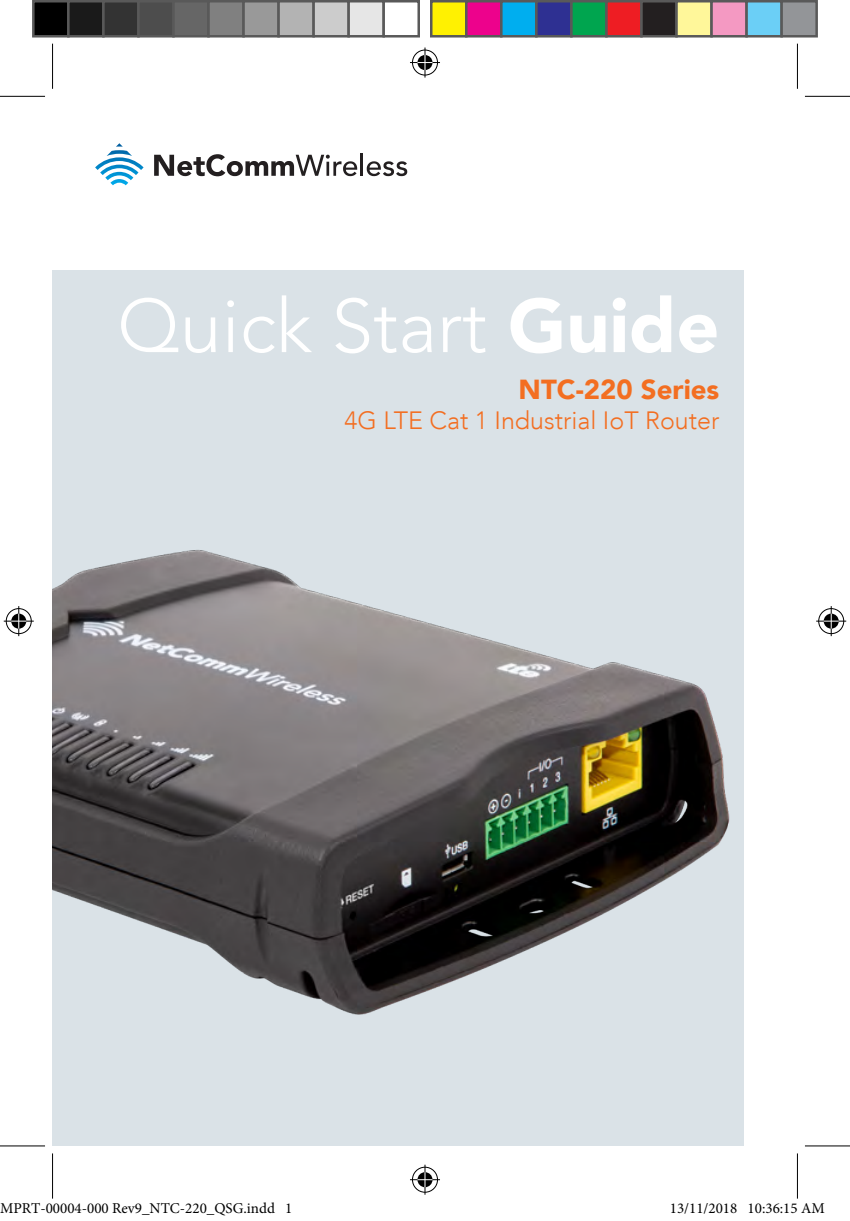
<style>
.page{position:relative;width:850px;height:1221px;background:#fff}
.page>*{position:absolute;margin:0;border:0;box-sizing:border-box;transform-origin:0 0}
.Heading_Level_3{font:300 75px "Avenir LT";color:#fff}
.Heading_Level_3-2{font:900 27.5px "Avenir LT";color:#f36e21}
.Heading_Level_3-3{font:300 25px "Avenir LT";color:#f36e21}
.t1{font:15px "Minion Pro";color:#000}
.s1{font-weight:900}
</style>
<div class="page">
<div style="left:52px;top:270px;width:691px;height:875px;background:#dae2e7"></div>
<img style="left:52px;top:534px;width:692px;height:496px">
<svg style="left:95px;top:143px;width:48px;height:42px"></svg>
<svg style="left:154px;top:154px;width:203px;height:22px"></svg>
<hr style="left:360px;top:153px;width:3px;height:23px;background:#231f20">
<svg style="left:366px;top:161px;width:41px;height:15px"></svg>
<hr style="left:0;top:96px;width:45px;height:1px;background:#000">
<hr style="left:804px;top:96px;width:45px;height:1px;background:#000">
<hr style="left:804px;top:1145px;width:45px;height:1px;background:#000">
<hr style="left:52px;top:44px;width:1px;height:45px;background:#000">
<hr style="left:52px;top:1153px;width:1px;height:45px;background:#000">
<hr style="left:796px;top:44px;width:1px;height:45px;background:#000">
<div style="left:410px;top:48px;width:29px;height:29px;border:3px solid #fff;border-radius:50%"></div>
<hr style="left:410px;top:61px;width:30px;height:3px;background:#fff">
<hr style="left:423px;top:48px;width:3px;height:30px;background:#fff">
<div style="left:415px;top:53px;width:19px;height:19px;border:3px solid #fff;border-radius:50%"></div>
<div style="left:412px;top:50px;width:25px;height:25px;border:1px solid #000;border-radius:50%"></div>
<hr style="left:410px;top:62px;width:30px;height:1px;background:#000">
<hr style="left:424px;top:48px;width:1px;height:30px;background:#000">
<svg style="left:417px;top:55px;width:15px;height:15px"></svg>
<div style="left:410px;top:1165px;width:29px;height:28px;border:3px solid #fff;border-radius:50%"></div>
<hr style="left:410px;top:1177px;width:30px;height:3px;background:#fff">
<hr style="left:423px;top:1164px;width:3px;height:30px;background:#fff">
<div style="left:415px;top:1170px;width:19px;height:18px;border:3px solid #fff;border-radius:50%"></div>
<div style="left:412px;top:1166px;width:25px;height:26px;border:1px solid #000;border-radius:50%"></div>
<hr style="left:410px;top:1178px;width:30px;height:1px;background:#000">
<hr style="left:424px;top:1164px;width:1px;height:30px;background:#000">
<svg style="left:417px;top:1171px;width:15px;height:15px"></svg>
<div style="left:5px;top:607px;width:28px;height:28px;border:3px solid #fff;border-radius:50%"></div>
<hr style="left:4px;top:619px;width:30px;height:3px;background:#fff">
<hr style="left:17px;top:606px;width:3px;height:30px;background:#fff">
<div style="left:10px;top:612px;width:18px;height:18px;border:3px solid #fff;border-radius:50%"></div>
<div style="left:6px;top:608px;width:26px;height:25px;border:1px solid #000;border-radius:50%"></div>
<hr style="left:4px;top:620px;width:30px;height:1px;background:#000">
<hr style="left:18px;top:606px;width:1px;height:30px;background:#000">
<svg style="left:11px;top:613px;width:15px;height:15px"></svg>
<div style="left:816px;top:607px;width:28px;height:28px;border:3px solid #fff;border-radius:50%"></div>
<hr style="left:815px;top:619px;width:30px;height:3px;background:#fff">
<hr style="left:829px;top:606px;width:3px;height:30px;background:#fff">
<div style="left:821px;top:612px;width:18px;height:18px;border:3px solid #fff;border-radius:50%"></div>
<div style="left:818px;top:608px;width:25px;height:25px;border:1px solid #000;border-radius:50%"></div>
<hr style="left:815px;top:620px;width:30px;height:1px;background:#000">
<hr style="left:830px;top:606px;width:1px;height:30px;background:#000">
<svg style="left:823px;top:613px;width:15px;height:15px"></svg>
<div style="left:33px;top:1px;width:35px;height:35px;background:#000"></div>
<div style="left:32px;top:0;width:38px;height:38px;border:2px solid #595959"></div>
<div style="left:68px;top:1px;width:35px;height:35px;background:#1a1a1a"></div>
<div style="left:67px;top:0;width:38px;height:38px;border:2px solid #595959"></div>
<div style="left:103px;top:1px;width:35px;height:35px;background:#333"></div>
<div style="left:102px;top:0;width:38px;height:38px;border:2px solid #595959"></div>
<div style="left:138px;top:1px;width:35px;height:35px;background:#4d4d4d"></div>
<div style="left:137px;top:0;width:38px;height:38px;border:2px solid #595959"></div>
<div style="left:173px;top:1px;width:35px;height:35px;background:#666"></div>
<div style="left:172px;top:0;width:38px;height:38px;border:2px solid #595959"></div>
<div style="left:208px;top:1px;width:35px;height:35px;background:#808080"></div>
<div style="left:207px;top:0;width:38px;height:38px;border:2px solid #595959"></div>
<div style="left:243px;top:1px;width:35px;height:35px;background:#999"></div>
<div style="left:242px;top:0;width:38px;height:38px;border:2px solid #595959"></div>
<div style="left:278px;top:1px;width:35px;height:35px;background:#b3b3b3"></div>
<div style="left:277px;top:0;width:38px;height:38px;border:2px solid #595959"></div>
<div style="left:313px;top:1px;width:35px;height:35px;background:#ccc"></div>
<div style="left:312px;top:0;width:38px;height:38px;border:2px solid #595959"></div>
<div style="left:348px;top:1px;width:35px;height:35px;background:#e6e6e6"></div>
<div style="left:347px;top:0;width:38px;height:38px;border:2px solid #595959"></div>
<div style="left:382px;top:0;width:38px;height:38px;border:2px solid #595959"></div>
<div style="left:431px;top:1px;width:35px;height:35px;background:#fff101"></div>
<div style="left:430px;top:0;width:37px;height:38px;border:2px solid #595959"></div>
<div style="left:466px;top:1px;width:35px;height:35px;background:#ed028c"></div>
<div style="left:465px;top:0;width:37px;height:38px;border:2px solid #595959"></div>
<div style="left:501px;top:1px;width:35px;height:35px;background:#00aeef"></div>
<div style="left:500px;top:0;width:37px;height:38px;border:2px solid #595959"></div>
<div style="left:536px;top:1px;width:35px;height:35px;background:#2e3092"></div>
<div style="left:535px;top:0;width:37px;height:38px;border:2px solid #595959"></div>
<div style="left:571px;top:1px;width:35px;height:35px;background:#00a54f"></div>
<div style="left:570px;top:0;width:37px;height:38px;border:2px solid #595959"></div>
<div style="left:606px;top:1px;width:35px;height:35px;background:#ee1d23"></div>
<div style="left:605px;top:0;width:37px;height:38px;border:2px solid #595959"></div>
<div style="left:641px;top:1px;width:35px;height:35px;background:#231f20"></div>
<div style="left:640px;top:0;width:37px;height:38px;border:2px solid #595959"></div>
<div style="left:676px;top:1px;width:35px;height:35px;background:#fff79a"></div>
<div style="left:675px;top:0;width:37px;height:38px;border:2px solid #595959"></div>
<div style="left:711px;top:1px;width:35px;height:35px;background:#f499c2"></div>
<div style="left:710px;top:0;width:37px;height:38px;border:2px solid #595959"></div>
<div style="left:746px;top:1px;width:35px;height:35px;background:#6bcff6"></div>
<div style="left:745px;top:0;width:37px;height:38px;border:2px solid #595959"></div>
<div style="left:781px;top:1px;width:35px;height:35px;background:#939598"></div>
<div style="left:780px;top:0;width:37px;height:38px;border:2px solid #595959"></div>
<svg style="left:0;top:1145px;width:45px;height:2px"></svg>
<div style="left:46px;top:1203px;width:7px;height:10px;border:1px solid #fff;border-radius:50%"></div>
<div style="left:47px;top:1203px;width:5px;height:10px;border:1px solid #fff;border-radius:50%"></div>
<div style="left:53px;top:1203px;width:7px;height:10px;border:1px solid #fff;border-radius:50%"></div>
<div style="left:54px;top:1203px;width:5px;height:10px;border:1px solid #fff;border-radius:50%"></div>
<div style="left:60px;top:1203px;width:7px;height:10px;border:1px solid #fff;border-radius:50%"></div>
<div style="left:61px;top:1203px;width:5px;height:10px;border:1px solid #fff;border-radius:50%"></div>
<div style="left:67px;top:1203px;width:7px;height:10px;border:1px solid #fff;border-radius:50%"></div>
<div style="left:69px;top:1203px;width:4px;height:10px;border:1px solid #fff;border-radius:50%"></div>
<div style="left:87px;top:1203px;width:7px;height:10px;border:1px solid #fff;border-radius:50%"></div>
<div style="left:88px;top:1203px;width:5px;height:10px;border:1px solid #fff;border-radius:50%"></div>
<div style="left:94px;top:1203px;width:7px;height:10px;border:1px solid #fff;border-radius:50%"></div>
<div style="left:96px;top:1203px;width:4px;height:10px;border:1px solid #fff;border-radius:50%"></div>
<div style="left:101px;top:1203px;width:8px;height:10px;border:1px solid #fff;border-radius:50%"></div>
<div style="left:103px;top:1203px;width:4px;height:10px;border:1px solid #fff;border-radius:50%"></div>
<div style="left:200px;top:1203px;width:7px;height:10px;border:1px solid #fff;border-radius:50%"></div>
<div style="left:201px;top:1203px;width:4px;height:10px;border:1px solid #fff;border-radius:50%"></div>
<div style="left:715px;top:1203px;width:7px;height:10px;border:1px solid #fff;border-radius:50%"></div>
<div style="left:716px;top:1203px;width:5px;height:10px;border:1px solid #fff;border-radius:50%"></div>
<div style="left:754px;top:1203px;width:7px;height:10px;border:1px solid #fff;border-radius:50%"></div>
<div style="left:755px;top:1203px;width:5px;height:10px;border:1px solid #fff;border-radius:50%"></div>
<svg style="left:796px;top:1145px;width:29px;height:54px"></svg>
<p class="Heading_Level_3" style="left:117px;top:282px;width:603px">Quick Start <span class="s1">Guide</span></p>
<p class="Heading_Level_3-2" style="left:518px;top:373px;width:202px">NTC-220 Series</p>
<p class="Heading_Level_3-3" style="left:344px;top:406px;width:376px">4G LTE Cat 1 Industrial IoT Router</p>
<p class="t1" style="left:0;top:1198px;width:294px">MPRT-00004-000 Rev9_NTC-220_QSG.indd 1</p>
<p class="t1" style="left:669px;top:1198px;width:156px">13/11/2018 10:36:15 AM</p>
</div>
